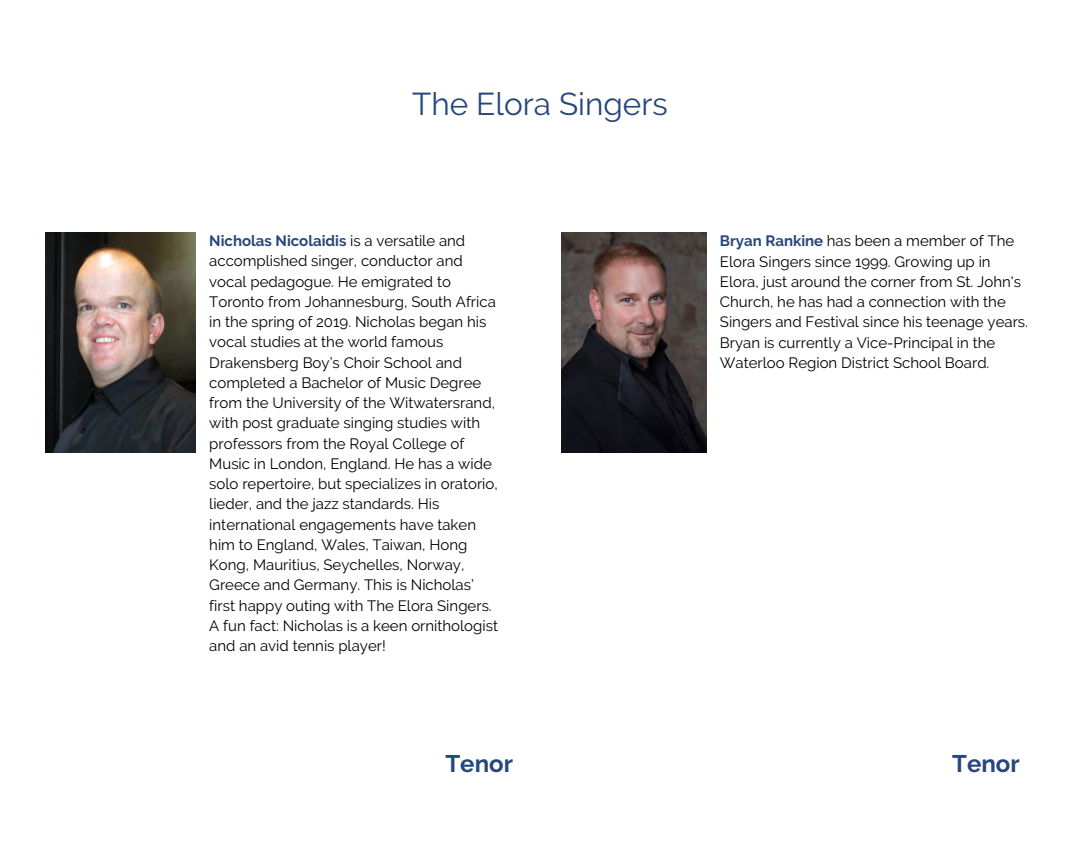
<style>
.page{position:relative;width:1080px;height:864px;background:#fff}
.page>*{position:absolute;margin:0;border:0;box-sizing:border-box;transform-origin:0 0}
.t1{font:31.5px "Raleway";color:#26477c}
.t2{font:700 24px "Raleway";color:#26477c}
.t3{font:15px/20.2px "Raleway";color:#000}
.s1{font-weight:700;color:#26477c}
</style>
<div class="page">
<img style="left:46px;top:232px;width:150px;height:221px">
<img style="left:561px;top:232px;width:145px;height:221px">
<h1 class="t1" style="left:412px;top:85px;width:257px">The Elora Singers</h1>
<p class="t3" style="left:209px;top:231px;width:290px"><span class="s1">Nicholas Nicolaidis</span> is a versatile and accomplished singer, conductor and vocal pedagogue. He emigrated to Toronto from Johannesburg, South Africa in the spring of 2019. Nicholas began his vocal studies at the world famous Drakensberg Boy’s Choir School and completed a Bachelor of Music Degree from the University of the Witwatersrand, with post graduate singing studies with professors from the Royal College of Music in London, England. He has a wide solo repertoire, but specializes in oratorio, lieder, and the jazz standards. His international engagements have taken him to England, Wales, Taiwan, Hong Kong, Mauritius, Seychelles, Norway, Greece and Germany. This is Nicholas’ first happy outing with The Elora Singers.<br>A fun fact: Nicholas is a keen ornithologist and an avid tennis player!</p>
<p class="t3" style="left:720px;top:231px;width:310px"><span class="s1">Bryan Rankine</span> has been a member of The Elora Singers since 1999. Growing up in Elora, just around the corner from St. John's Church, he has had a connection with the Singers and Festival since his teenage years.<br>Bryan is currently a Vice-Principal in the Waterloo Region District School Board.</p>
<h2 class="t2" style="left:445px;top:750px;width:69px">Tenor</h2>
<h2 class="t2" style="left:952px;top:750px;width:69px">Tenor</h2>
</div>
